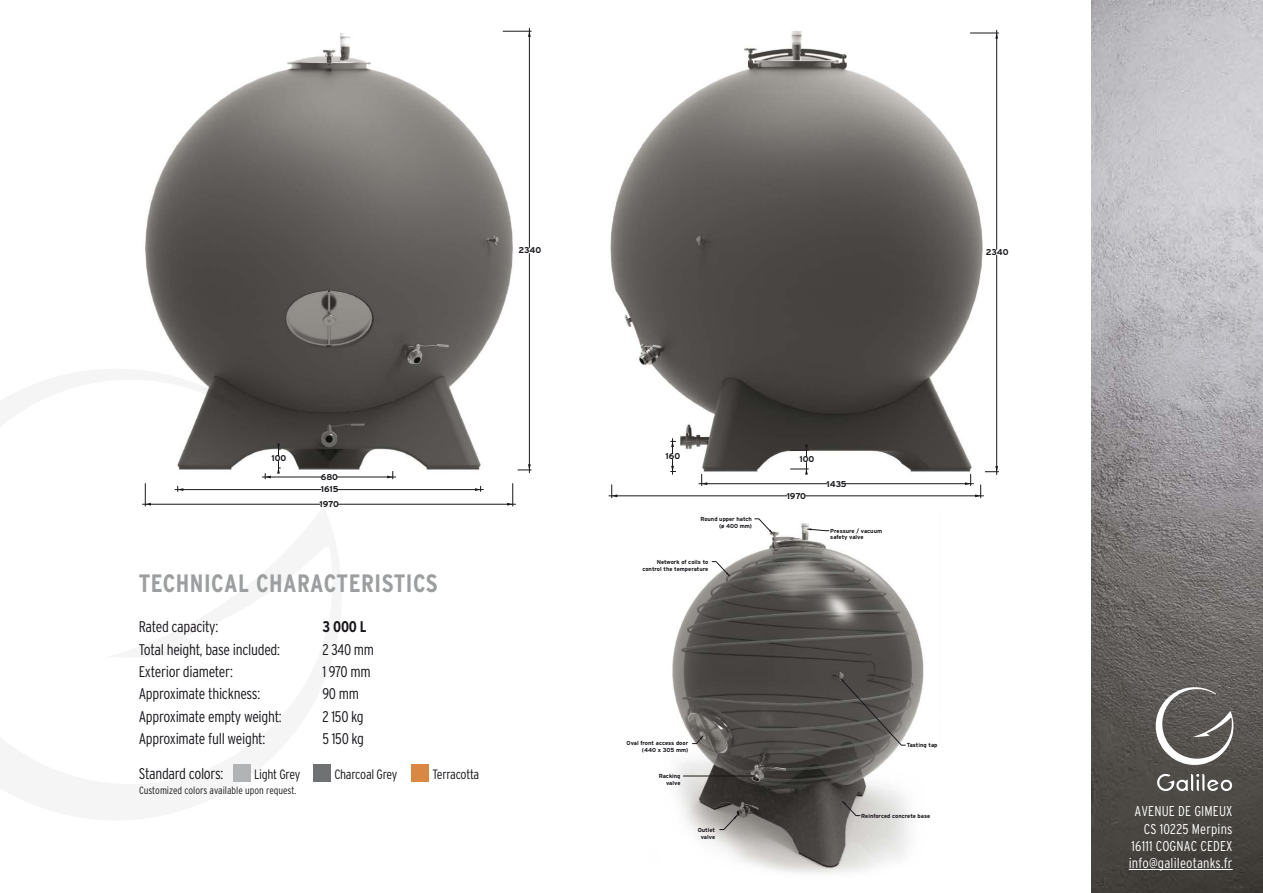
<style>
.page{position:relative;width:1263px;height:893px;background:#fff}
.page>*{position:absolute;margin:0;border:0;box-sizing:border-box;transform-origin:0 0}
.t1{font:700 condensed 25.05px "Interstate";letter-spacing:.02em;color:#9c9e9f}
.t2{font:300 condensed 15.45px "Interstate";letter-spacing:-.02em;color:#1a171c}
.t3{font:700 condensed 15.45px "Interstate";color:#1a171c}
.t4{font:300 condensed 14.25px/17.1px "Interstate";letter-spacing:.01em;color:#fff;text-align:right}
.t5{font:300 condensed 13.5px "Interstate";letter-spacing:-.02em;color:#1a171c}
.t6{font:300 condensed 10.5px "Interstate";color:#1a171c}
.t7{font:700 8.4px "Interstate";color:#1a171c}
.t8{font:700 5.85px/6.9px "Interstate";color:#1a171c;text-align:right}
</style>
<div class="page">
<img style="left:608px;top:29px;width:391px;height:470px">
<img style="left:145px;top:28px;width:387px;height:479px">
<img style="left:672px;top:523px;width:252px;height:351px">
<svg style="left:142px;top:369px;width:200px;height:413px"></svg>
<img style="left:1092px;top:0;width:171px;height:893px">
<hr style="left:1129px;top:869px;width:104px;height:1px;background:#fff">
<svg style="left:1156px;top:687px;width:77px;height:78px;background:#777471"></svg>
<svg style="left:1157px;top:774px;width:75px;height:17px"></svg>
<div style="left:233px;top:765px;width:17px;height:17px;background:#b1b3b4"></div>
<div style="left:313px;top:765px;width:17px;height:17px;background:#707172"></div>
<div style="left:411px;top:765px;width:17px;height:17px;background:#d98743"></div>
<hr style="left:175px;top:489px;width:146px;height:1px;background:#1a171c">
<hr style="left:337px;top:489px;width:146px;height:1px;background:#1a171c">
<svg style="left:177px;top:486px;width:6px;height:5px"></svg>
<svg style="left:475px;top:486px;width:6px;height:5px"></svg>
<hr style="left:262px;top:477px;width:59px;height:1px;background:#1a171c">
<hr style="left:337px;top:477px;width:59px;height:1px;background:#1a171c">
<svg style="left:265px;top:473px;width:6px;height:6px"></svg>
<svg style="left:387px;top:471px;width:6px;height:8px"></svg>
<svg style="left:277px;top:443px;width:3px;height:31px"></svg>
<hr style="left:142px;top:504px;width:178px;height:1px;background:#1a171c">
<hr style="left:338px;top:504px;width:177px;height:1px;background:#1a171c">
<svg style="left:145px;top:484px;width:6px;height:22px"></svg>
<svg style="left:507px;top:484px;width:6px;height:22px"></svg>
<hr style="left:529px;top:28px;width:1px;height:220px;background:#1a171c">
<hr style="left:529px;top:253px;width:1px;height:220px;background:#1a171c">
<svg style="left:503px;top:31px;width:28px;height:6px"></svg>
<svg style="left:518px;top:464px;width:13px;height:7px"></svg>
<svg style="left:790px;top:445px;width:18px;height:30px"></svg>
<hr style="left:609px;top:496px;width:178px;height:1px;background:#1a171c">
<hr style="left:805px;top:496px;width:178px;height:1px;background:#1a171c">
<svg style="left:611px;top:485px;width:6px;height:13px"></svg>
<hr style="left:699px;top:483px;width:128px;height:1px;background:#1a171c">
<hr style="left:845px;top:483px;width:128px;height:1px;background:#1a171c">
<svg style="left:701px;top:474px;width:6px;height:12px"></svg>
<svg style="left:671px;top:439px;width:5px;height:35px"></svg>
<hr style="left:996px;top:30px;width:1px;height:219px;background:#1a171c">
<hr style="left:996px;top:255px;width:1px;height:219px;background:#1a171c">
<svg style="left:970px;top:33px;width:28px;height:6px"></svg>
<svg style="left:965px;top:466px;width:33px;height:32px"></svg>
<svg style="left:840px;top:678px;width:66px;height:68px;background:#5b5855"></svg>
<svg style="left:842px;top:801px;width:18px;height:15px"></svg>
<svg style="left:719px;top:815px;width:19px;height:15px"></svg>
<svg style="left:754px;top:518px;width:19px;height:16px"></svg>
<svg style="left:807px;top:528px;width:22px;height:3px"></svg>
<svg style="left:692px;top:735px;width:12px;height:9px"></svg>
<hr style="left:683px;top:776px;width:72px;height:1px;background:#1a171c">
<svg style="left:712px;top:561px;width:18px;height:16px"></svg>
<h3 class="t7" style="left:518px;top:245px;width:24px">2340</h3>
<h3 class="t7" style="left:271px;top:453px;width:16px">100</h3>
<h3 class="t7" style="left:321px;top:472px;width:19px">680</h3>
<h3 class="t7" style="left:321px;top:484px;width:19px">1615</h3>
<h3 class="t7" style="left:320px;top:499px;width:21px">1970</h3>
<h1 class="t1" style="left:139px;top:569px;width:300px">TECHNICAL CHARACTERISTICS</h1>
<h2 class="t2" style="left:139px;top:618px;width:81px">Rated capacity:</h2>
<h2 class="t3" style="left:322px;top:618px;width:46px">3 000 L</h2>
<h2 class="t2" style="left:139px;top:641px;width:143px">Total height, base included:</h2>
<h2 class="t2" style="left:322px;top:641px;width:53px">2 340 mm</h2>
<h2 class="t2" style="left:139px;top:663px;width:96px">Exterior diameter:</h2>
<h2 class="t2" style="left:322px;top:663px;width:50px">1 970 mm</h2>
<h2 class="t2" style="left:139px;top:685px;width:123px">Approximate thickness:</h2>
<h2 class="t2" style="left:322px;top:685px;width:38px">90 mm</h2>
<h2 class="t2" style="left:139px;top:707px;width:145px">Approximate empty weight:</h2>
<h2 class="t2" style="left:322px;top:707px;width:43px">2 150 kg</h2>
<h2 class="t2" style="left:139px;top:730px;width:128px">Approximate full weight:</h2>
<h2 class="t2" style="left:322px;top:730px;width:43px">5 150 kg</h2>
<h3 class="t6" style="left:139px;top:784px;width:159px">Customized colors available upon request.</h3>
<h2 class="t2" style="left:139px;top:765px;width:86px">Standard colors:</h2>
<h3 class="t5" style="left:254px;top:767px;width:48px">Light Grey</h3>
<h3 class="t5" style="left:334px;top:767px;width:65px">Charcoal Grey</h3>
<h3 class="t5" style="left:432px;top:767px;width:48px">Terracotta</h3>
<h3 class="t7" style="left:986px;top:247px;width:24px">2340</h3>
<h3 class="t7" style="left:665px;top:451px;width:16px">160</h3>
<p class="t8" style="left:700px;top:515px;width:53px">Round upper hatch (ø 400 mm)</p>
<p class="t8" style="left:642px;top:558px;width:67px">Network of coils to control the temperature</p>
<h3 class="t7" style="left:799px;top:454px;width:16px">100</h3>
<h3 class="t7" style="left:787px;top:491px;width:21px">1970</h3>
<h3 class="t7" style="left:826px;top:478px;width:22px">1435</h3>
<p class="t8" style="left:830px;top:528px;width:53px;line-height:6.1px;text-align:left">Pressure / vacuum safety valve</p>
<p class="t8" style="left:626px;top:740px;width:63px">Oval front access door (440 x 305 mm)</p>
<p class="t8" style="left:659px;top:772px;width:23px">Racking valve</p>
<p class="t8" style="left:698px;top:826px;width:19px;text-align:center">Outlet valve</p>
<p class="t8" style="left:907px;top:742px;width:32px">Tasting tap</p>
<p class="t8" style="left:861px;top:812px;width:70px">Reinforced concrete base</p>
<h3 class="t4" style="left:1129px;top:803px;width:105px">AVENUE DE GIMEUX<br>CS 10225 Merpins<br>16111 COGNAC CEDEX info@galileotanks.fr</h3>
</div>
